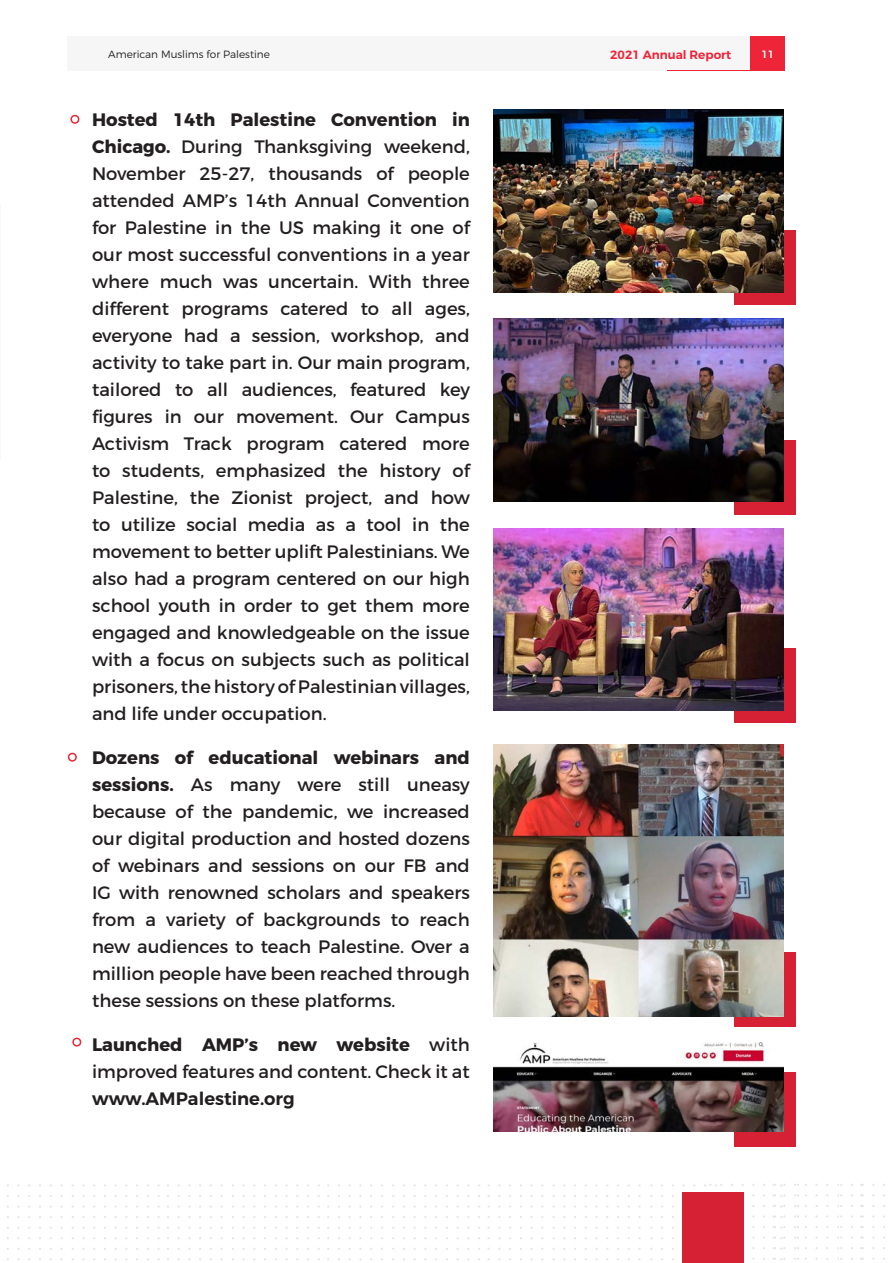
<style>
.page{position:relative;width:893px;height:1263px;background:#fff}
.page>*{position:absolute;margin:0;border:0;box-sizing:border-box;transform-origin:0 0}
.Body_1{font:18px/27px "Montserrat";color:#231f20;text-align:justify}
.t1{font:600 12px "Montserrat";color:#ee2539}
.t2{font:300 10.5px "Montserrat";color:#231f20}
.t3{font:500 10.5px "Montserrat";color:#fff}
.s1{font-weight:700}
.s2{font-weight:600}
</style>
<div class="page">
<div style="left:67px;top:37px;width:684px;height:34px;background:#f6f6f6"></div>
<div style="left:751px;top:37px;width:34px;height:34px;background:#ee2539"></div>
<hr style="left:667px;top:70px;width:118px;height:1px;background:#ee2539">
<div style="left:70px;top:115px;width:9px;height:9px;border:2px solid #ee2539;border-radius:50%"></div>
<div style="left:68px;top:753px;width:9px;height:9px;border:2px solid #ee2539;border-radius:50%"></div>
<div style="left:72px;top:1037px;width:9px;height:9px;border:2px solid #ee2539;border-radius:50%"></div>
<svg style="left:704px;top:1184px;width:18px;height:2px"></svg>
<div style="left:682px;top:1192px;width:62px;height:71px;background:#d52133"></div>
<svg style="left:773px;top:1184px;width:12px;height:2px"></svg>
<svg style="left:772px;top:1194px;width:13px;height:3px"></svg>
<svg style="left:773px;top:1205px;width:12px;height:3px"></svg>
<svg style="left:772px;top:1215px;width:13px;height:3px"></svg>
<svg style="left:773px;top:1226px;width:12px;height:3px"></svg>
<svg style="left:772px;top:1236px;width:13px;height:3px"></svg>
<svg style="left:773px;top:1247px;width:12px;height:3px"></svg>
<svg style="left:773px;top:1258px;width:12px;height:2px"></svg>
<div style="left:734px;top:230px;width:62px;height:75px;background:#d52133"></div>
<div style="left:734px;top:440px;width:62px;height:74px;background:#d52133"></div>
<div style="left:734px;top:648px;width:62px;height:75px;background:#d52133"></div>
<div style="left:734px;top:952px;width:62px;height:74px;background:#d52133"></div>
<div style="left:734px;top:1072px;width:62px;height:74px;background:#d52133"></div>
<img style="left:493px;top:109px;width:291px;height:183px">
<img style="left:493px;top:319px;width:291px;height:182px">
<img style="left:493px;top:528px;width:291px;height:183px">
<img style="left:494px;top:744px;width:290px;height:273px">
<img style="left:493px;top:1042px;width:291px;height:89px">
<p class="t2" style="left:108px;top:48px;width:163px">American Muslims for Palestine</p>
<p class="t1" style="left:610px;top:47px;width:123px">2021 Annual Report</p>
<p class="t3" style="left:761px;top:46px;width:14px">11</p>
<p class="Body_1" style="left:92px;top:106px;width:379px"><span class="s1">Hosted 14th Palestine Convention in Chicago.</span> During Thanksgiving weekend, November 25-27, thousands of people attended AMP’s 14th Annual Convention for Palestine in the US making it one of our most successful conventions in a year where much was uncertain. With three different programs catered to all ages, everyone had a session, workshop, and activity to take part in. Our main program, tailored to all audiences, featured key figures in our movement. Our Campus Activism Track program catered more to students, emphasized the history of Palestine, the Zionist project, and how to utilize social media as a tool in the movement to better uplift Palestinians. We also had a program centered on our high school youth in order to get them more engaged and knowledgeable on the issue with a focus on subjects such as political prisoners, the history of Palestinian villages, and life under occupation.</p>
<p class="Body_1" style="left:92px;top:744px;width:379px"><span class="s1">Dozens of educational webinars and sessions.</span> As many were still uneasy because of the pandemic, we increased our digital production and hosted dozens of webinars and sessions on our FB and IG with renowned scholars and speakers from a variety of backgrounds to reach new audiences to teach Palestine. Over a million people have been reached through these sessions on these platforms.</p>
<p class="Body_1" style="left:92px;top:1031px;width:379px"><span class="s1">Launched AMP’s new website</span> with improved features and content. Check it at <span class="s2">www.AMPalestine.org</span></p>
</div>
